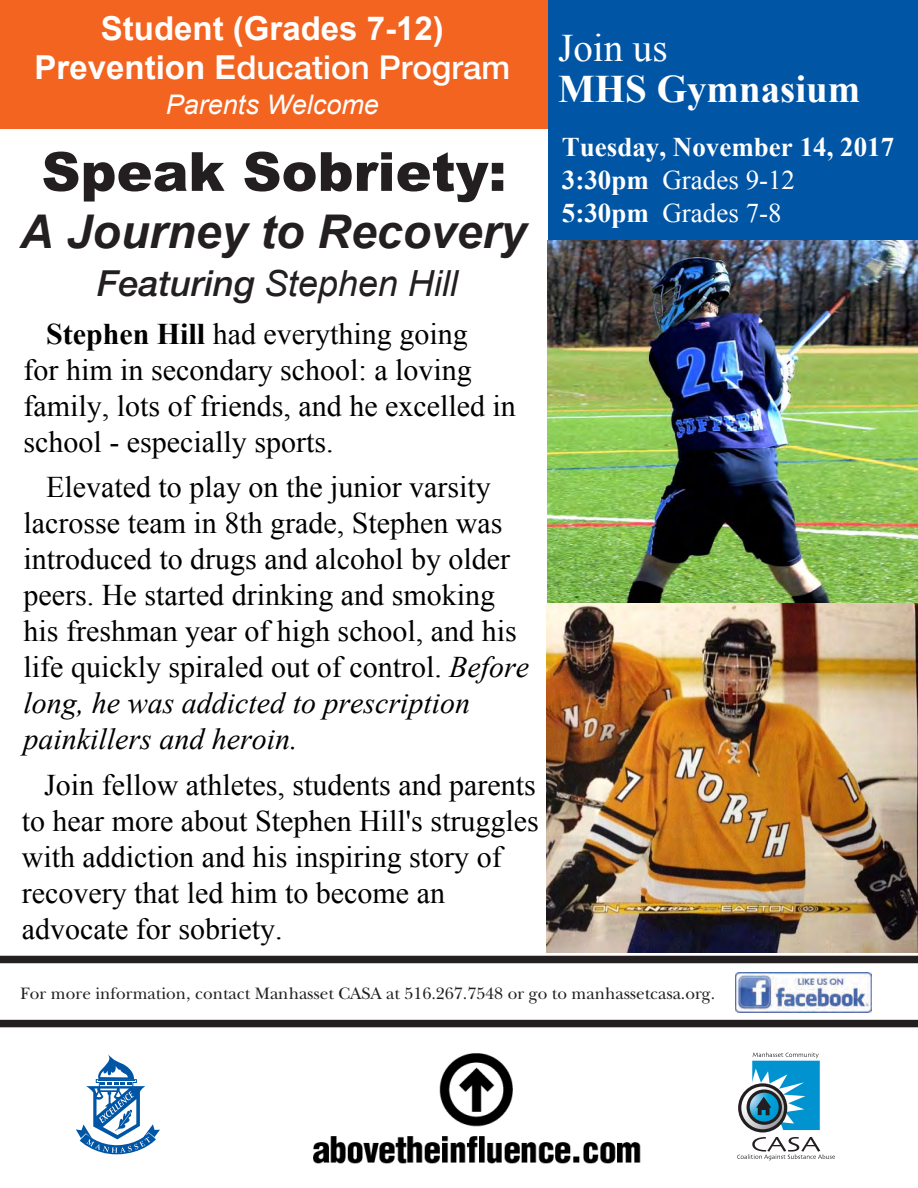
<style>
.page{position:relative;width:918px;height:1188px;background:#fff}
.page>*{position:absolute;margin:0;border:0;box-sizing:border-box;transform-origin:0 0}
.t1{font:900 54px "Arial";color:#231f20}
.t2{font:italic 700 46.5px "Arial";color:#231f20}
.t3{font:700 39px "Times New Roman";color:#fff}
.t4{font:39px "Times New Roman";color:#fff}
.t5{font:italic 36px "Arial";color:#231f20}
.t6{font:500 33px "Helvetica Neue";color:#fff}
.t7{font:700 33px "Arial";color:#fff}
.t8{font:30px/36px "Times New Roman";color:#000}
.t9{font:700 27px/33px "Times New Roman";color:#fff}
.t10{font:italic 27px "Arial";color:#fff}
.t11{font:17.25px "New Baskerville";color:#231f20}
.s1{font-family:"Arial";font-weight:700}
.s2{font-family:"Helvetica Neue";font-weight:500}
.s3{font-weight:700}
.s4{font-style:italic}
.s5{font-weight:400}
</style>
<div class="page">
<div style="left:0;top:0;width:576px;height:128px;background:#f36421"></div>
<div style="left:0;top:1020px;width:918px;height:7px;background:#231f20"></div>
<div style="left:549px;top:0;width:369px;height:257px;background:#0155a5"></div>
<div style="left:0;top:956px;width:918px;height:7px;background:#231f20"></div>
<img style="left:735px;top:972px;width:136px;height:41px">
<svg style="left:76px;top:1054px;width:84px;height:100px"></svg>
<hr style="left:99px;top:1081px;width:36px;height:1px;background:#0155a5">
<div style="left:752px;top:1061px;width:68px;height:69px;background:#0093d0"></div>
<svg style="left:753px;top:1052px;width:66px;height:6px"></svg>
<svg style="left:737px;top:1069px;width:98px;height:91px"></svg>
<img style="left:313px;top:1053px;width:328px;height:111px">
<img style="left:548px;top:240px;width:370px;height:472px">
<img style="left:547px;top:604px;width:370px;height:349px">
<p class="t7" style="left:101px;top:6px;width:344px">Student (Grades 7-12)</p>
<p class="t6" style="left:35px;top:48px;width:477px"><span class="s1">Prevention E</span>ducation Program</p>
<p class="t10" style="left:166px;top:87px;width:215px">Parents Welcome</p>
<h1 class="t1" style="left:42px;top:132px;width:466px">Speak Sobriety:</h1>
<h2 class="t2" style="left:20px;top:201px;width:508px">A Journey to Recovery</h2>
<p class="t5" style="left:98px;top:260px;width:362px"><span class="s2">Featuring</span> Stephen Hill</p>
<p class="t8" style="left:24px;top:315px;width:494px;text-indent:22px"><span class="s3">Stephen Hill</span> had everything going<br>for him in secondary school: a loving family, lots of friends, and he excelled in school - especially sports.</p>
<p class="t8" style="left:24px;top:468px;width:507px;text-indent:22px">Elevated to play on the junior varsity lacrosse team in 8th grade, Stephen was introduced to drugs and alcohol by older peers. He started drinking and smoking his freshman year of high school, and his life quickly spiraled out of control. <span class="s4">Before long, he was addicted to prescription painkillers and heroin.</span></p>
<p class="t8" style="left:22px;top:767px;width:519px;text-indent:23px">Join fellow athletes, students and parents to hear more about Stephen Hill's struggles with addiction and his inspiring story of recovery that led him to become an advocate for sobriety.</p>
<h3 class="t4" style="left:558px;top:21px;width:111px">Join us</h3>
<h3 class="t3" style="left:558px;top:62px;width:304px">MHS Gymnasium</h3>
<p class="t9" style="left:562px;top:130px;width:334px">Tuesday, November 14, 2017<br>3:30pm <span class="s5">Grades 9-12<br></span>5:30pm <span class="s5">Grades 7-8</span></p>
<p class="t11" style="left:21px;top:982px;width:696px">For more information, contact Manhasset CASA at 516.267.7548 or go to manhassetcasa.org.</p>
</div>
